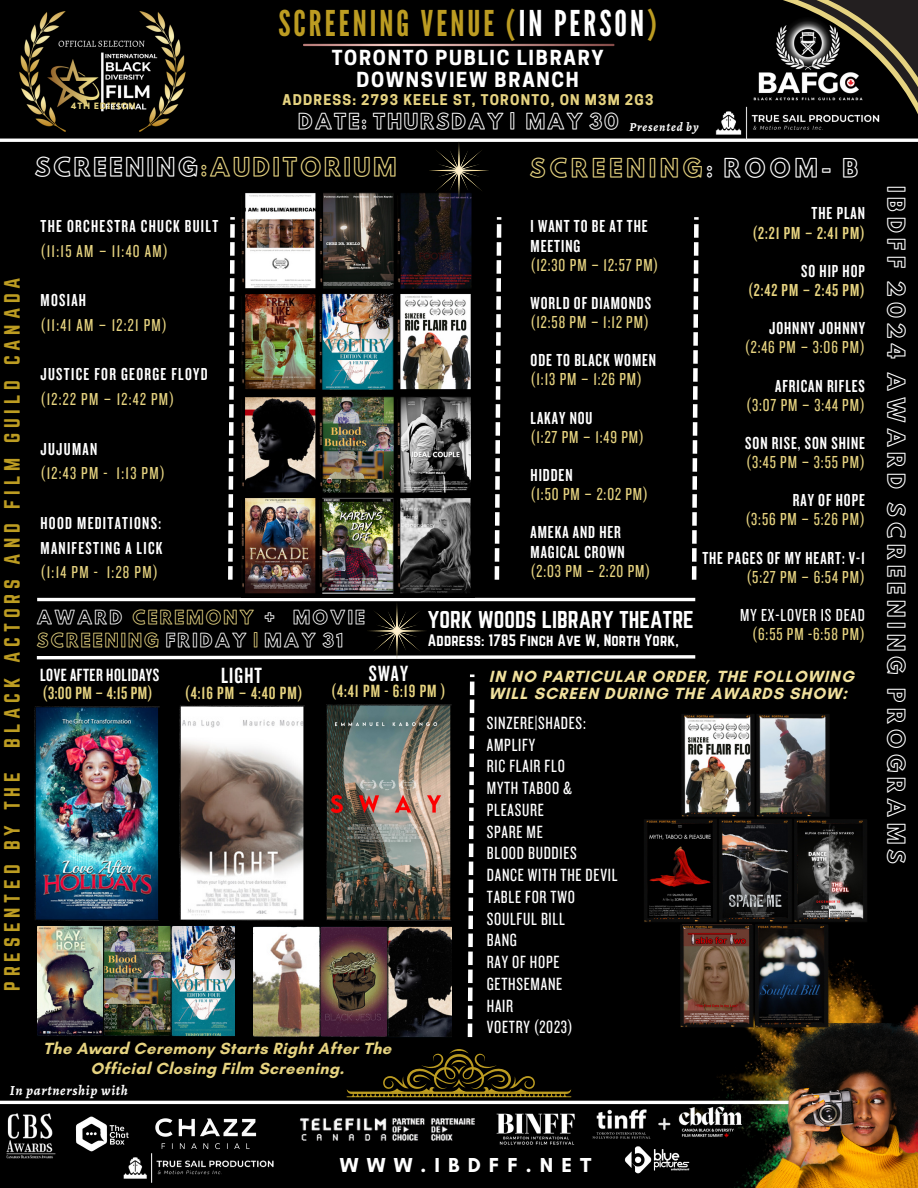
<style>
.page{position:relative;width:918px;height:1188px;background:#000}
.page>*{position:absolute;margin:0;border:0;box-sizing:border-box;transform-origin:0 0}
.t1{font:35.55px "League Gothic";letter-spacing:.085em;color:#bc9c22}
.t2{font:22.95px "Knockout 48";letter-spacing:.05em;color:#fff}
.t3{font:22.5px "Hussar Ekologiczne 1";letter-spacing:.12em;color:#e6d380}
.t4{font:22.5px "Hussar Ekologiczne 1";letter-spacing:.175em;color:#e6d380}
.t5{font:21.3px "Norwester";color:#fff}
.t6{font:21px "Hussar Ekologiczne 1";letter-spacing:.245em;color:#fff}
.t7{font:700 20.55px "Glacial Indifference";letter-spacing:.395em;color:#fff}
.t8{font:19.5px "Norwester";letter-spacing:.25em;color:#bc9c22}
.t9{font:700 19.5px/22.5px "Cooper Hewitt";letter-spacing:.085em;color:#fff;text-align:center}
.t10{font:19.05px "Hussar Ekologiczne 1";letter-spacing:.09em;color:#fff}
.t11{font:18.45px "Knockout 48";letter-spacing:.05em;color:#e6d380}
.t12{font:18.45px "Knockout 48";letter-spacing:.025em;color:#fff}
.t13{font:18.3px/21.8px "Knockout 28";letter-spacing:.04em;color:#fff}
.t14{font:18px/19.2px "Knockout 28";letter-spacing:.05em;color:#e6d380;text-align:right}
.t15{font:18px/19.2px "Knockout 48";letter-spacing:.05em;color:#fff}
.t16{font:18px/24.8px "Knockout 48";letter-spacing:.075em;color:#fff}
.t17{font:18px "Knockout 28";letter-spacing:.075em;color:#e6d380}
.t18{font:18px/19.2px "Knockout 48";letter-spacing:.05em;color:#e6d380;text-align:right}
.t19{font:18px "Knockout 28";letter-spacing:.05em;color:#fff}
.t20{font:16.8px/23.4px "Hussar Ekologiczne 1";letter-spacing:.12em;color:#fff}
.t21{font:700 16.5px/20.2px "Glacial Indifference";letter-spacing:.025em;color:#e6d380;text-align:center}
.t22{font:700 16.5px/16.8px "Glacial Indifference";letter-spacing:.06em;color:#f1e19d}
.t23{font:14.55px "Norwester";letter-spacing:.01em;color:#fff}
.t24{font:700 13.95px "Cooper Hewitt";letter-spacing:.085em;color:#e6d380}
.t25{font:italic 700 13.8px "Alegreya";letter-spacing:.05em;color:#fff}
.t26{font:italic 700 12.15px "Alegreya";letter-spacing:.075em;color:#fff}
.t27{font:700 9px "Kollektif";letter-spacing:.095em;color:#e6d380}
.s1{color:#fff}
.s2{color:#e6d380}
.s3{font-family:"Knockout 28";color:#e6d380}
.s4{font-family:"Knockout 48";color:#fff}
</style>
<div class="page">
<img style="left:570px;top:983px;width:348px;height:205px">
<img style="left:155px;top:1118px;width:102px;height:31px">
<img style="left:300px;top:1118px;width:175px;height:23px">
<img style="left:589px;top:1104px;width:155px;height:38px">
<img style="left:123px;top:1149px;width:151px;height:34px">
<img style="left:75px;top:1116px;width:61px;height:42px">
<img style="left:17px;top:11px;width:170px;height:128px">
<svg style="left:783px;top:0;width:135px;height:139px"></svg>
<hr style="left:0;top:139px;width:918px;height:3px;background:#fff">
<img style="left:753px;top:15px;width:117px;height:87px">
<img style="left:6px;top:1113px;width:50px;height:46px">
<hr style="left:0;top:1101px;width:918px;height:3px;background:#fff">
<img style="left:496px;top:1113px;width:81px;height:37px">
<img style="left:708px;top:102px;width:173px;height:40px">
<svg style="left:347px;top:1049px;width:224px;height:48px"></svg>
<img style="left:756px;top:1023px;width:162px;height:165px">
<img style="left:618px;top:1146px;width:86px;height:30px">
<hr style="left:303px;top:44px;width:312px;height:2px;background:#fff">
<hr style="left:37px;top:598px;width:658px;height:3px;background:#fff">
<img style="left:241px;top:192px;width:231px;height:402px">
<img style="left:245px;top:193px;width:71px;height:96px">
<img style="left:323px;top:193px;width:71px;height:95px">
<img style="left:401px;top:193px;width:70px;height:95px">
<img style="left:245px;top:294px;width:71px;height:95px">
<img style="left:323px;top:294px;width:70px;height:95px">
<img style="left:400px;top:294px;width:71px;height:95px">
<svg style="left:36px;top:655px;width:660px;height:5px"></svg>
<svg style="left:692px;top:217px;width:7px;height:363px"></svg>
<svg style="left:495px;top:217px;width:6px;height:363px"></svg>
<svg style="left:228px;top:217px;width:7px;height:363px"></svg>
<img style="left:35px;top:706px;width:124px;height:214px">
<img style="left:180px;top:706px;width:124px;height:214px">
<img style="left:326px;top:704px;width:125px;height:216px">
<img style="left:644px;top:714px;width:224px;height:315px">
<svg style="left:468px;top:674px;width:6px;height:363px"></svg>
<img style="left:37px;top:926px;width:198px;height:111px">
<img style="left:254px;top:926px;width:197px;height:111px">
<img style="left:429px;top:142px;width:60px;height:57px">
<img style="left:367px;top:603px;width:60px;height:56px">
<p class="t27" style="left:71px;top:102px;width:66px">4TH EDITION</p>
<p class="t1" style="left:278px;top:3px;width:380px">SCREENING VENUE (<span class="s1">IN PERSON</span>)</p>
<p class="t9" style="left:332px;top:49px;width:273px">TORONTO PUBLIC LIBRARY<br>DOWNSVIEW BRANCH</p>
<p class="t24" style="left:283px;top:95px;width:372px">ADDRESS: 2793 KEELE ST, TORONTO, ON M3M 2G3</p>
<p class="t10" style="left:298px;top:114px;width:322px">DATE: THURSDAY | MAY 30</p>
<p class="t26" style="left:629px;top:119px;width:71px">Presented by</p>
<p class="t8" style="left:0;top:991px;width:715px;rotate:-90deg">PRESENTED BY THE BLACK ACTORS AND FILM GUILD CANADA</p>
<p class="t3" style="left:35px;top:158px;width:363px"><span class="s1">SCREENING</span>:AUDITORIUM</p>
<p class="t4" style="left:530px;top:159px;width:330px">SCREENING<span class="s1">: ROOM- B</span></p>
<h4 class="t16" style="left:41px;top:213px;width:179px">THE ORCHESTRA CHUCK BUILT</h4>
<p class="t17" style="left:41px;top:239px;width:129px">(11:15 AM – 11:40 AM)</p>
<h4 class="t16" style="left:41px;top:287px;width:47px">MOSIAH</h4>
<p class="t17" style="left:41px;top:313px;width:128px">(11:41 AM – 12:21 PM)</p>
<p class="t16" style="left:41px;top:361px;width:169px">JUSTICE FOR GEORGE FLOYD</p>
<p class="t17" style="left:41px;top:388px;width:136px">(12:22 PM – 12:42 PM)</p>
<p class="t16" style="left:41px;top:436px;width:58px">JUJUMAN</p>
<p class="t14" style="left:41px;top:463px;width:126px">(12:43 PM - 1:13 PM)</p>
<p class="t16" style="left:41px;top:510px;width:124px">HOOD MEDITATIONS:<br>MANIFESTING A LICK</p>
<p class="t14" style="left:41px;top:562px;width:119px">(1:14 PM - 1:28 PM)</p>
<p class="t20" style="left:37px;top:607px;width:330px">AWARD <span class="s2">CEREMONY</span> + MOVIE<br><span class="s2">SCREENING</span> FRIDAY <span class="s2">|</span> MAY 31</p>
<p class="t15" style="left:531px;top:216px;width:129px">I WANT TO BE AT THE<br>MEETING<br><span class="s3">(12:30 PM – 12:57 PM)</span></p>
<p class="t14" style="left:531px;top:293px;width:122px;text-align:left"><span class="s4">WORLD OF DIAMONDS </span>(12:58 PM – 1:12 PM)</p>
<p class="t15" style="left:531px;top:350px;width:127px">ODE TO BLACK WOMEN <span class="s3">(1:13 PM – 1:26 PM)</span></p>
<p class="t14" style="left:531px;top:408px;width:115px;text-align:left"><span class="s4">LAKAY NOU<br></span>(1:27 PM – 1:49 PM)</p>
<p class="t14" style="left:531px;top:465px;width:119px;text-align:left"><span class="s4">HIDDEN<br></span>(1:50 PM – 2:02 PM)</p>
<p class="t15" style="left:531px;top:522px;width:96px">AMEKA AND HER<br>MAGICAL CROWN</p>
<p class="t14" style="left:531px;top:561px;width:121px">(2:03 PM – 2:20 PM)</p>
<p class="t5" style="left:428px;top:607px;width:267px">YORK WOODS LIBRARY THEATRE</p>
<p class="t23" style="left:428px;top:631px;width:252px">Address: 1785 Finch Ave W, North York,</p>
<p class="t18" style="left:753px;top:203px;width:114px"><span class="s1">THE PLAN<br></span>(2:21 PM – 2:41 PM)</p>
<p class="t18" style="left:748px;top:261px;width:118px"><span class="s1">SO HIP HOP<br></span>(2:42 PM – 2:45 PM)</p>
<p class="t14" style="left:745px;top:318px;width:122px"><span class="s4">JOHNNY JOHNNY </span>(2:46 PM – 3:06 PM)</p>
<p class="t14" style="left:746px;top:375px;width:120px"><span class="s4">AFRICAN RIFLES </span>(3:07 PM – 3:44 PM)</p>
<p class="t15" style="left:745px;top:433px;width:121px">SON RISE, SON SHINE <span class="s3">(3:45 PM – 3:55 PM)</span></p>
<p class="t14" style="left:745px;top:490px;width:121px"><span class="s4">RAY OF HOPE<br></span>(3:56 PM – 5:26 PM)</p>
<p class="t15" style="left:702px;top:548px;width:164px;text-align:right">THE PAGES OF MY HEART: V-1 <span class="s3">(5:27 PM – 6:54 PM)</span></p>
<p class="t19" style="left:740px;top:604px;width:126px">MY EX-LOVER IS DEAD</p>
<h4 class="t14" style="left:752px;top:624px;width:114px">(6:55 PM -6:58 PM)</h4>
<p class="t12" style="left:40px;top:664px;width:121px">LOVE AFTER HOLIDAYS</p>
<p class="t11" style="left:43px;top:682px;width:112px">(3:00 PM – 4:15 PM)</p>
<p class="t2" style="left:221px;top:661px;width:43px">LIGHT</p>
<p class="t11" style="left:185px;top:681px;width:119px">(4:16 PM – 4:40 PM)</p>
<p class="t2" style="left:369px;top:659px;width:41px">SWAY</p>
<p class="t11" style="left:331px;top:679px;width:116px">(4:41 PM - 6:19 PM )</p>
<p class="t22" style="left:489px;top:668px;width:367px">IN NO PARTICULAR ORDER, THE FOLLOWING<br>WILL SCREEN DURING THE AWARDS SHOW:</p>
<p class="t13" style="left:487px;top:711px;width:132px">SINZERE|SHADES:<br>AMPLIFY<br>RIC FLAIR FLO<br>MYTH TABOO &amp;<br>PLEASURE<br>SPARE ME<br>BLOOD BUDDIES<br>DANCE WITH THE DEVIL<br>TABLE FOR TWO<br>SOULFUL BILL<br>BANG<br>RAY OF HOPE<br>GETHSEMANE<br>HAIR<br>VOETRY (2023)</p>
<p class="t21" style="left:43px;top:1038px;width:350px">The Award Ceremony Starts Right After The<br>Official Closing Film Screening.</p>
<p class="t25" style="left:10px;top:1081px;width:120px">In partnership with</p>
<p class="t6" style="left:905px;top:186px;width:680px;rotate:90deg">IBDFF 2024 AWARD SCREENING PROGRAMS</p>
<p class="t7" style="left:340px;top:1152px;width:253px">WWW.IBDFF.NET</p>
</div>
